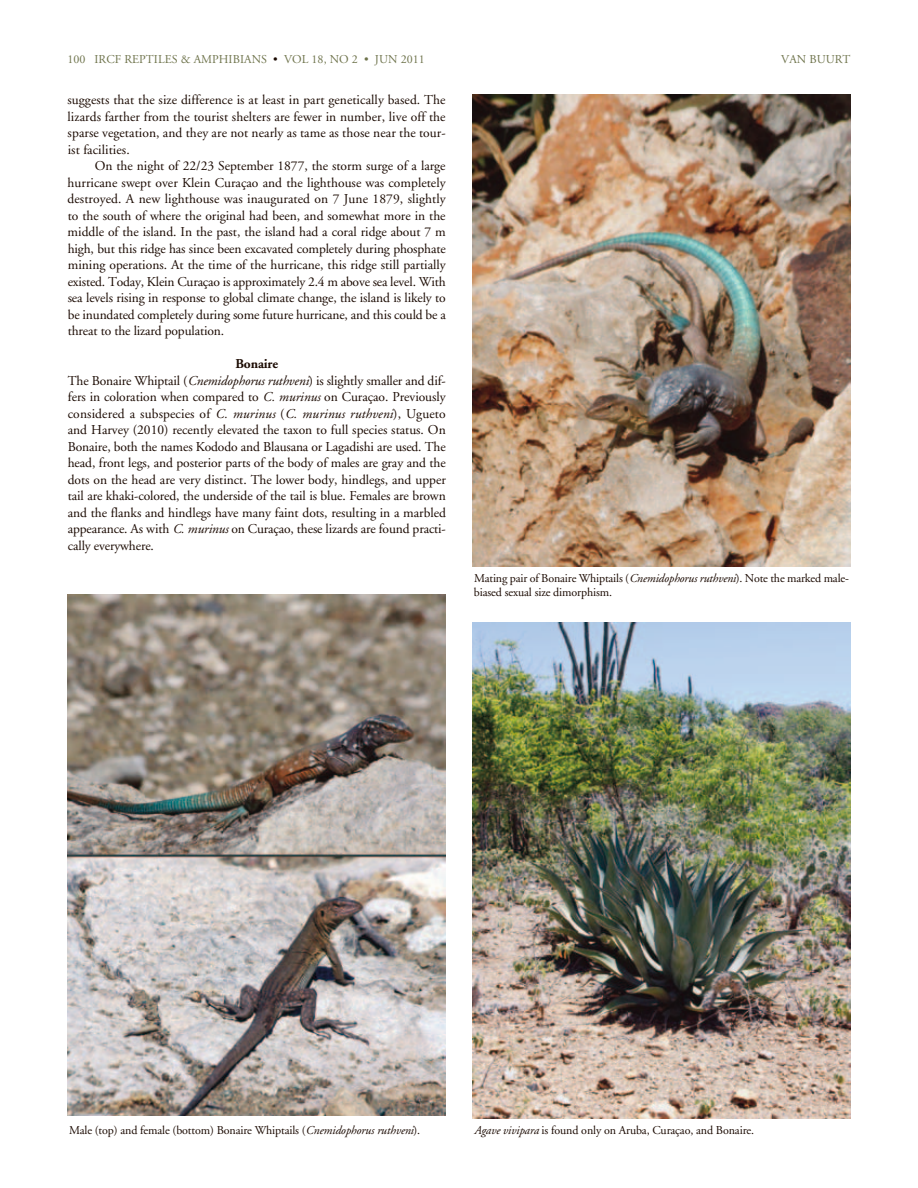
<style>
.page{position:relative;width:918px;height:1188px;background:#fff}
.page>*{position:absolute;margin:0;border:0;box-sizing:border-box;transform-origin:0 0}
.t1{font:13.5px/16.5px "Adobe Garamond";letter-spacing:-.005em;color:#1b0a02;text-align:justify}
.t2{font:12px/13.5px "Adobe Garamond";letter-spacing:-.01em;color:#1b0a02}
.t3{font:12px "Adobe Garamond";letter-spacing:.005em;color:#6e734b}
.s1{color:#1b0a02}
.s2{font-weight:700}
.s3{font-style:italic}
</style>
<div class="page">
<img style="left:68px;top:594px;width:378px;height:522px">
<img style="left:472px;top:94px;width:378px;height:473px">
<img style="left:472px;top:623px;width:378px;height:496px">
<p class="t3" style="left:68px;top:53px;width:359px">100 IRCF Reptiles &amp; Amphibians <span class="s1">•</span> Vol 18, No 2 • JUN 2011</p>
<p class="t3" style="left:781px;top:53px;width:34px">van Buur</p>
<p class="t3" style="left:843px;top:53px;width:9px">t</p>
<p class="t1" style="left:68px;top:92px;width:380px">suggests that the size difference is at least in part genetically based. The lizards farther from the tourist shelters are fewer in number, live off the sparse vegetation, and they are not nearly as tame as those near the tour&shy;ist facilities.</p>
<p class="t1" style="left:68px;top:158px;width:380px;text-indent:27px">On the night of 22/23 September 1877, the storm surge of a large hurricane swept over Klein Curaçao and the lighthouse was completely destroyed. A new lighthouse was inaugurated on 7 June 1879, slightly to the south of where the original had been, and somewhat more in the middle of the island. In the past, the island had a coral ridge about 7 m high, but this ridge has since been excavated completely during phosphate mining operations. At the time of the hurricane, this ridge still partially existed. Today, Klein Curaçao is approximately 2.4 m above sea level. With sea levels rising in response to global climate change, the island is likely to be inundated completely during some future hurricane, and this could be a threat to the lizard population.</p>
<p class="t1" style="left:68px;top:356px;width:380px;text-align:left;text-indent:168px"><span class="s2">Bonaire<br></span>The B onaire Whiptail (<span class="s3">Cnemidophorus ruthveni</span>) is slightly smaller and dif&shy;fers in coloration when compared to <span class="s3">C. murinus</span> on Curaçao. Previously considered a subspecies of <span class="s3">C. murinus</span> (<span class="s3">C. murinus ruthveni</span>), Ugueto and Harvey (2010) recently elevated the taxon to full species status. O n Bonaire, both the names Kododo and Blausana or Lagadishi are used. The head, front legs, and posterior parts of the body of males are gray and the dots on the head are very distinct. The lower body, hindlegs, and upper tail are khaki-colored, the underside of the tail is blue. Females are brown and the flanks and hindlegs have many faint dots, resulting in a marbled appearance. As with <span class="s3">C. murinus</span> on Curaçao, these lizards are found practi&shy;cally everywhere.</p>
<p class="t2" style="left:474px;top:572px;width:376px">Mating pair of B onaire Whiptails (<span class="s3">Cnemidophorus ruthveni</span>). Note the marked male&shy;biased sexual size dimorphism.</p>
<p class="t2" style="left:69px;top:1124px;width:353px">Male (top) and female (bottom) B onaire Whiptails (<span class="s3">Cnemidophorus ruthveni</span>).</p>
<p class="t2" style="left:474px;top:1124px;width:282px"><span class="s3">Agave vivipara</span> is found only on Aruba, Curaçao, and B onaire.</p>
</div>
